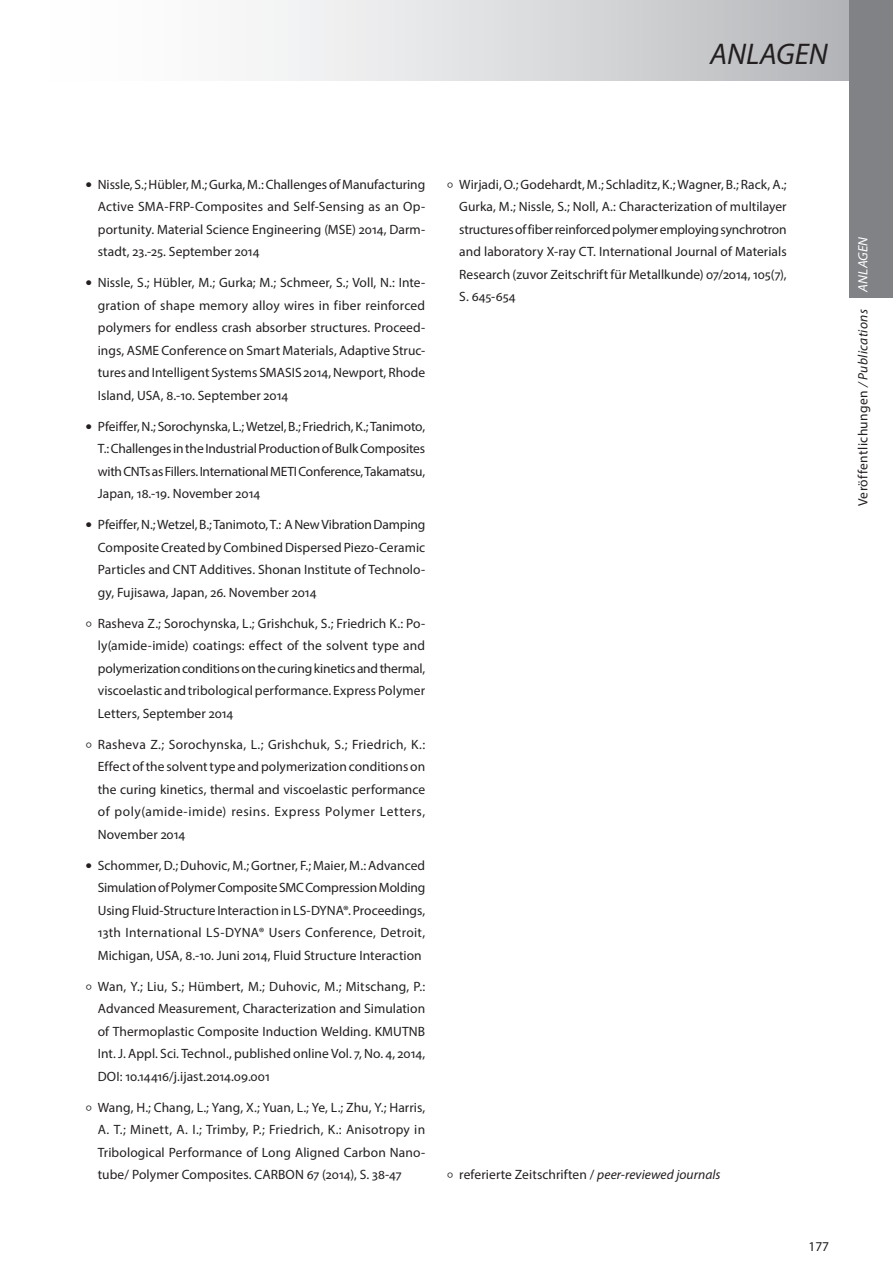
<style>
.page{position:relative;width:893px;height:1263px;background:#fff}
.page>*{position:absolute;margin:0;border:0;box-sizing:border-box;transform-origin:0 0}
.t1{font:italic 30px "Myriad Pro";color:#231f20}
.t2{font:13.5px/22.5px "Myriad Pro";letter-spacing:.005em;color:#231f20;text-align:justify}
.t3{font:13.5px "Myriad Pro";letter-spacing:.025em;color:#231f20}
.t4{font:italic 13.5px "Myriad Pro";color:#fff}
.s1{font-family:"Verdana"}
.s2{font-family:"Verdana";font-size:21px}
.s3{font-style:italic}
</style>
<div class="page">
<div style="left:0;top:0;width:893px;height:81px;background:linear-gradient(to right,#fff,#b6b8bb)"></div>
<div style="left:849px;top:0;width:44px;height:298px;background:#808285"></div>
<h1 class="t1" style="left:710px;top:36px;width:119px">ANLAGEN</h1>
<p class="t2" style="left:98px;top:173px;width:329px;text-indent:-13px"><span class="s1">•</span> Nissle, S.; Hübler, M.; Gurka, M.: Challenges of Manufacturing Active SMA-FRP-Composites and Self-Sensing as an Op&shy;portunity. Material Science Engineering (MSE) 2014, Darm&shy;stadt, 23.-25. September 2014</p>
<p class="t2" style="left:98px;top:271px;width:329px;text-indent:-13px"><span class="s1">•</span> Nissle, S.; Hübler, M.; Gurka; M.; Schmeer, S.; Voll, N.: Inte&shy;gration of shape memory alloy wires in fiber reinforced polymers for endless crash absorber structures. Proceed&shy;ings, ASME Conference on Smart Materials, Adaptive Struc&shy;tures and Intelligent Systems SMASIS 2014, Newport, Rhode Island, USA, 8.-10. September 2014</p>
<p class="t2" style="left:98px;top:415px;width:329px;text-indent:-13px"><span class="s1">•</span> Pfeiffer, N.; Sorochynska, L.; Wetzel, B.; Friedrich, K.; Tanimoto, T.: Challenges in the Industrial Production of Bulk Composites with CNTs as Fillers. International METI Conference, Takamatsu, Japan, 18.-19. November 2014</p>
<p class="t2" style="left:98px;top:513px;width:329px;text-indent:-13px"><span class="s1">•</span> Pfeiffer, N.; Wetzel, B.; Tanimoto, T.: A New Vibration Damping Composite Created by Combined Dispersed Piezo-Ceramic Particles and CNT Additives. Shonan Institute of Technolo&shy;gy, Fujisawa, Japan, 26. November 2014</p>
<p class="t2" style="left:98px;top:612px;width:329px;text-indent:-13px"><span class="s2">◦</span> Rasheva Z.; Sorochynska, L.; Grishchuk, S.; Friedrich K.: Po&shy;ly(amide-imide) coatings: effect of the solvent type and polymerization conditions on the curing kinetics and thermal, viscoelastic and tribological performance. Express Polymer Letters, September 2014</p>
<p class="t2" style="left:98px;top:733px;width:329px;text-indent:-13px"><span class="s2">◦</span> Rasheva Z.; Sorochynska, L.; Grishchuk, S.; Friedrich, K.:<br>Effect of the solvent type and polymerization conditions on the curing kinetics, thermal and viscoelastic performance of poly(amide-imide) resins. Express Polymer Letters, November 2014</p>
<p class="t2" style="left:98px;top:854px;width:329px;text-indent:-13px"><span class="s1">•</span> Schommer, D.; Duhovic, M.; Gortner, F.; Maier, M.: Advanced Simulation of Polymer Composite SMC Compression Molding Using Fluid-Structure Interaction in LS-DYNA®. Proceedings, 13th International LS-DYNA® Users Conference, Detroit, Michigan, USA, 8.-10. Juni 2014, Fluid Structure Interaction</p>
<p class="t2" style="left:98px;top:975px;width:329px;text-indent:-13px"><span class="s2">◦</span> Wan, Y.; Liu, S.; Hümbert, M.; Duhovic, M.; Mitschang, P.:<br>Advanced Measurement, Characterization and Simulation of Thermoplastic Composite Induction Welding. KMUTNB Int. J. Appl. Sci. Technol., published online Vol. 7, No. 4, 2014, DOI: 10.14416/j.ijast.2014.09.001</p>
<p class="t2" style="left:98px;top:1096px;width:329px;text-indent:-13px"><span class="s2">◦</span> Wang, H.; Chang, L.; Yang, X.; Yuan, L.; Ye, L.; Zhu, Y.; Harris, A. T.; Minett, A. I.; Trimby, P.; Friedrich, K.: Anisotropy in Tribological Performance of Long Aligned Carbon Nano&shy;tube/ Polymer Composites. CARBON 67 (2014), S. 38-47</p>
<p class="t2" style="left:459px;top:173px;width:329px;text-indent:-13px"><span class="s2">◦</span> Wirjadi, O.; Godehardt, M.; Schladitz, K.; Wagner, B.; Rack, A.; Gurka, M.; Nissle, S.; Noll, A.: Characterization of multilayer structures of fiber reinforced polymer employing synchrotron and laboratory X-ray CT. International Journal of Materials Research (zuvor Zeitschrift für Metallkunde) 07/2014, 105(7), S. 645-654</p>
<p class="t2" style="left:446px;top:1162px;width:275px"><span class="s2">◦</span> referierte Zeitschriften / <span class="s3">peer-reviewed journals</span></p>
<p class="t2" style="left:808px;top:1235px;width:22px">177</p>
<p class="t4" style="left:855px;top:292px;width:56px;rotate:-90deg">ANLAGEN</p>
<p class="t3" style="left:855px;top:506px;width:198px;rotate:-90deg">Veröffentlichungen <span class="s3">/ Publications</span></p>
</div>
